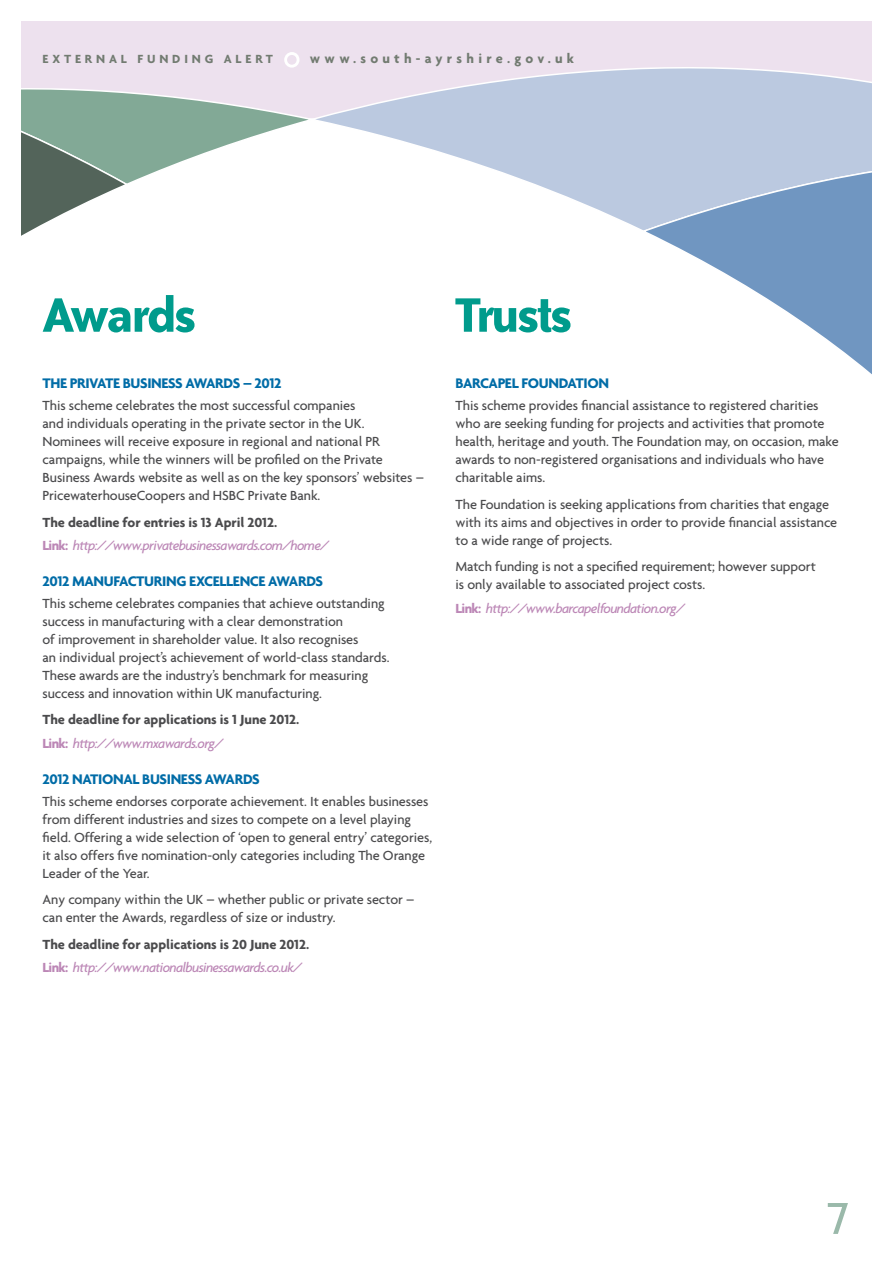
<style>
.page{position:relative;width:893px;height:1263px;background:#fff}
.page>*{position:absolute;margin:0;border:0;box-sizing:border-box;transform-origin:0 0}
.t1{font:700 55.5px "Bailey Sans ITC";letter-spacing:-.05em;color:#009b8c}
.t2{font:54px "Bailey Sans ITC";color:#9ab9aa}
.t3{font:700 15px "Agenda";letter-spacing:-.025em;color:#006ca7}
.t4{font:700 15px "Agenda";letter-spacing:.09em;color:#006ca7}
.t5{font:500 14.25px/18px "Agenda";letter-spacing:-.005em;color:#4b4b4d}
.t6{font:italic 500 14.25px/23.5px "Agenda";letter-spacing:-.045em;color:#bc87b6}
.t7{font:700 14.25px/23.5px "Agenda";letter-spacing:-.005em;color:#4b4b4d}
.t8{font:700 14.25px "Agenda";letter-spacing:.3em;color:#727b71}
.t9{font:700 12.75px "Agenda";letter-spacing:.3em;color:#727b71}
.s1{font-weight:700;font-style:normal;color:#4b4b4d}
.s2{font-weight:700;font-style:normal}
.s3{color:#bc87b6}
.s4{font-weight:500;font-style:italic;color:#bc87b6}
</style>
<div class="page">
<div style="left:21px;top:21px;width:851px;height:62px;background:#ede1ee"></div>
<svg style="left:21px;top:83px;width:285px;height:99px"></svg>
<svg style="left:21px;top:92px;width:109px;height:144px"></svg>
<svg style="left:306px;top:40px;width:566px;height:189px"></svg>
<svg style="left:640px;top:151px;width:232px;height:224px"></svg>
<svg style="left:284px;top:52px;width:15px;height:16px"></svg>
<p class="t9" style="left:43px;top:51px;width:232px">EXTERNAL FUNDING ALERT</p>
<p class="t8" style="left:310px;top:50px;width:266px">www.south-ayrshire.gov.uk</p>
<h1 class="t1" style="left:43px;top:285px;width:155px">Awards</h1>
<h1 class="t1" style="left:454px;top:285px;width:120px">Trusts</h1>
<p class="t3" style="left:43px;top:374px;width:240px">The Private Busin ess Awards – 2012</p>
<p class="t5" style="left:43px;top:396px;width:383px">This scheme celebrates the most successful companies<br>and individuals operating in the private sector in the UK.<br>Nominees will receive exposure in regional and national PR campaigns, while the winners will be profiled on the Private Business Awards website as well as on the key sponsors’ websites – PricewaterhouseCoopers and HSBC Private Bank.</p>
<p class="t6" style="left:43px;top:510px;width:288px"><span class="s1">The deadline for entries is 13 April 2012.<br></span><span class="s2">Link:</span> http://www.privatebusinessawards.com/home/</p>
<p class="t4" style="left:43px;top:572px;width:282px">2012 Man ufacturing Excellence Awards</p>
<p class="t5" style="left:43px;top:594px;width:348px">This scheme celebrates companies that achieve outstanding success in manufacturing with a clear demonstration<br>of improvement in shareholder value. It also recognises<br>an individual project’s achievement of world-class standards.<br>These awards are the industry’s benchmark for measuring success and innovation within UK manufacturing.</p>
<p class="t7" style="left:43px;top:708px;width:258px">The deadline for applications is 1 June 2012.<br><span class="s3">Link:</span> <span class="s4">http://www.mxawards.org/</span></p>
<p class="t3" style="left:43px;top:769px;width:219px">2012 National Busin ess Awards</p>
<p class="t5" style="left:43px;top:792px;width:391px">This scheme endorses corporate achievement. It enables businesses from different industries and sizes to compete on a level playing field. Offering a wide selection of ‘open to general entry’ categories, it also offers five nomination-only categories including The Orange Leader of the Year.</p>
<p class="t5" style="left:43px;top:890px;width:373px">Any company within the UK – whether public or private sector – can enter the Awards, regardless of size or industry.</p>
<p class="t6" style="left:43px;top:932px;width:268px"><span class="s1">The deadline for applications is 20 June 2012.<br></span><span class="s2">Link:</span> http://www.nationalbusinessawards.co.uk/</p>
<p class="t3" style="left:455px;top:374px;width:152px">Barcapel Foun dation</p>
<p class="t5" style="left:455px;top:396px;width:385px">This scheme provides financial assistance to registered charities who are seeking funding for projects and activities that promote health, heritage and youth. The Foundation may, on occasion, make awards to non-registered organisations and individuals who have charitable aims.</p>
<p class="t5" style="left:455px;top:495px;width:383px">The Foundation is seeking applications from charities that engage with its aims and objectives in order to provide financial assistance to a wide range of projects.</p>
<p class="t5" style="left:455px;top:557px;width:362px">Match funding is not a specified requirement; however support is only available to associated project costs.</p>
<p class="t6" style="left:455px;top:596px;width:231px"><span class="s2">Link:</span> http://www.barcapelfoundation.org/</p>
<h2 class="t2" style="left:826px;top:1189px;width:26px">7</h2>
</div>
